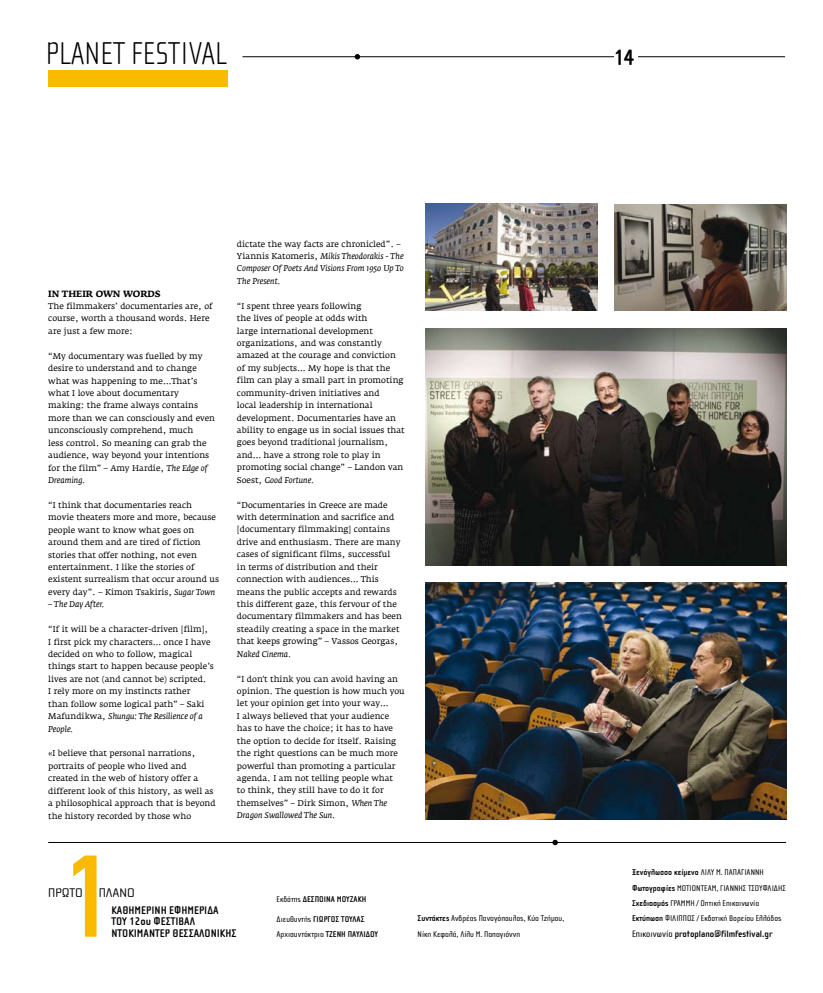
<style>
.page{position:relative;width:823px;height:993px;background:#fff}
.page>*{position:absolute;margin:0;border:0;box-sizing:border-box;transform-origin:0 0}
.t1{font:condensed 114px "CF Din";color:#faba00}
.t2{font:100 32.5px "Cholla Sans Gr";color:#000}
.t3{font:700 22.9px "Cholla Sans Gr";color:#000}
.t4{font:12.9px "Cholla Wide Gr";color:#000}
.t5{font:700 11.5px/11.5px "Cholla Sans Gr";color:#000}
.t6{font:700 9.6px "Cholla Sans Gr";color:#000}
.t7{font:700 9px "Fedra Serif AGR";color:#000}
.t8{font:8.6px/15.3px "Cholla Sans Gr";color:#000}
.t9{font:700 8.6px/15.3px "Cholla Sans Gr";color:#000}
.t10{font:8.3px/12.4px "Fedra Serif AGR";color:#000}
.t11{font:italic 8.3px/12.4px "Fedra Serif AGR";color:#000}
.s1{font-style:italic}
.s2{font-style:normal}
.s3{font-weight:400}
.s4{font-weight:700}
</style>
<div class="page">
<hr style="left:242px;top:57px;width:542px;height:1px;background:#000">
<svg style="left:354px;top:54px;width:6px;height:5px"></svg>
<div style="left:48px;top:70px;width:179px;height:16px;background:#faba00"></div>
<div style="left:613px;top:48px;width:24px;height:19px;background:#fff"></div>
<hr style="left:48px;top:842px;width:737px;height:1px;background:#000">
<svg style="left:552px;top:839px;width:5px;height:5px"></svg>
<img style="left:425px;top:582px;width:360px;height:237px">
<img style="left:425px;top:328px;width:360px;height:237px">
<img style="left:425px;top:204px;width:172px;height:106px">
<img style="left:614px;top:204px;width:171px;height:106px">
<h2 class="t2" style="left:46px;top:35px;width:182px">PLANET FESTIVAL</h2>
<h3 class="t3" style="left:613px;top:45px;width:22px">14</h3>
<p class="t7" style="left:48px;top:288px;width:114px">IN THEIR OWN WORDS</p>
<p class="t10" style="left:48px;top:300px;width:166px">The filmmakers’ documentaries are, of course, worth a thousand words. Here are just a few more:</p>
<p class="t10" style="left:48px;top:350px;width:168px">“My documentary was fuelled by my desire to understand and to change what was happening to me…That’s what I love about documentary making: the frame always contains more than we can consciously and even unconsciously comprehend, much<br>less control. So meaning can grab the audience, way beyond your intentions for the film” – Amy Hardie, <span class="s1">The Edge of<br>Dreaming.</span></p>
<p class="t10" style="left:48px;top:499px;width:172px">“I think that documentaries reach movie theaters more and more, because people want to know what goes on around them and are tired of fiction stories that offer nothing, not even entertainment. I like the stories of existent surrealism that occur around us every day”. – Kimon Tsakiris, <span class="s1">Sugar Town</span></p>
<p class="t11" style="left:48px;top:598px;width:57px">– The Day After.</p>
<p class="t10" style="left:48px;top:623px;width:167px">“If it will be a character-driven [film],<br>I first pick my characters… once I have decided on who to follow, magical things start to happen because people’s lives are not (and cannot be) scripted.<br>I rely more on my instincts rather<br>than follow some logical path” – Saki Mafundikwa, <span class="s1">Shungu: The Resilience of a People.</span></p>
<p class="t10" style="left:48px;top:747px;width:169px">«Ι believe that personal narrations, portraits of people who lived and created in the web of history offer a different look of this history, as well as a philosophical approach that is beyond the history recorded by those who</p>
<p class="t11" style="left:237px;top:238px;width:168px"><span class="s2">dictate the way facts are chronicled”. – Yiannis Katomeris,</span> Mikis Theodorakis - The Composer Of Poets And Visions From 1950 Up To The Present.</p>
<p class="t10" style="left:237px;top:300px;width:169px">“I spent three years following<br>the lives of people at odds with<br>large international development organizations, and was constantly amazed at the courage and conviction of my subjects… My hope is that the film can play a small part in promoting community-driven initiatives and<br>local leadership in international development. Documentaries have an ability to engage us in social issues that goes beyond traditional journalism, and… have a strong role to play in promoting social change” – Landon van Soest, <span class="s1">Good Fortune.</span></p>
<p class="t10" style="left:237px;top:498px;width:166px">“Documentaries in Greece are made with determination and sacrifice and [documentary filmmaking] contains drive and enthusiasm. There are many cases of significant films, successful<br>in terms of distribution and their connection with audiences… This means the public accepts and rewards this different gaze, this fervour of the documentary filmmakers and has been steadily creating a space in the market that keeps growing” – Vassos Georgas,</p>
<p class="t11" style="left:237px;top:647px;width:55px">Naked Cinema.</p>
<p class="t10" style="left:237px;top:672px;width:169px">“I don't think you can avoid having an opinion. The question is how much you let your opinion get into your way…<br>I always believed that your audience has to have the choice; it has to have the option to decide for itself. Raising the right questions can be much more powerful than promoting a particular agenda. I am not telling people what<br>to think, they still have to do it for themselves” – Dirk Simon, <span class="s1">When The Dragon Swallowed The Sun.</span></p>
<h1 class="t1" style="left:67px;top:835px;width:44px">1</h1>
<h3 class="t4" style="left:48px;top:885px;width:88px">ΠΡΩΤΟ ΠΛΑΝΟ</h3>
<h3 class="t5" style="left:111px;top:903px;width:126px">ΚΑΘΗΜΕΡΙΝΗ ΕΦΗΜΕΡΙΔΑ<br>ΤΟΥ 12ου ΦΕΣΤΙΒΑΛ<br>ΝΤΟΚIΜΑΝΤΕΡ ΘΕΣΣΑΛΟΝΙΚΗΣ</h3>
<p class="t9" style="left:276px;top:891px;width:91px"><span class="s3">Εκδότης</span> ΔΕΣΠΟΙΝΑ ΜΟΥΖΑΚΗ</p>
<p class="t9" style="left:276px;top:910px;width:103px"><span class="s3">Διευθυντής</span> ΓΙΩΡΓΟΣ ΤΟΥΛΑΣ<br><span class="s3">Αρχισυντάκτρια</span> ΤΖΕΝΗ ΠΑΥΛΙΔΟΥ</p>
<p class="t8" style="left:417px;top:910px;width:148px"><span class="s4">Συντάκτες</span> Ανδρέας Παναγόπουλος, Κύα Τζήμου,<br>Nίκη Κεφαλά, Λίλυ Μ. Παπαγιάννη</p>
<p class="t8" style="left:631px;top:864px;width:155px"><span class="s4">Ξενόγλωσσο κείμενο</span> ΛΙΛΥ M. ΠΑΠΑΓΙΑΝΝΗ <span class="s4">Φωτογραφίες</span> ΜOTIONTEAM, ΓΙΑΝΝΗΣ ΤΣΟΥΦΛΙΔΗΣ <span class="s4">Σχεδιασμός</span> ΓΡΑΜΜΗ / Οπτική Επικοινωνία <span class="s4">Εκτύπωση</span> ΦΙΛΙΠΠΟΣ / Εκδοτική Βορείου Ελλάδος</p>
<p class="t6" style="left:631px;top:927px;width:142px"><span class="s3">Επικοινωνία</span> protoplano@filmfestival.gr</p>
</div>
